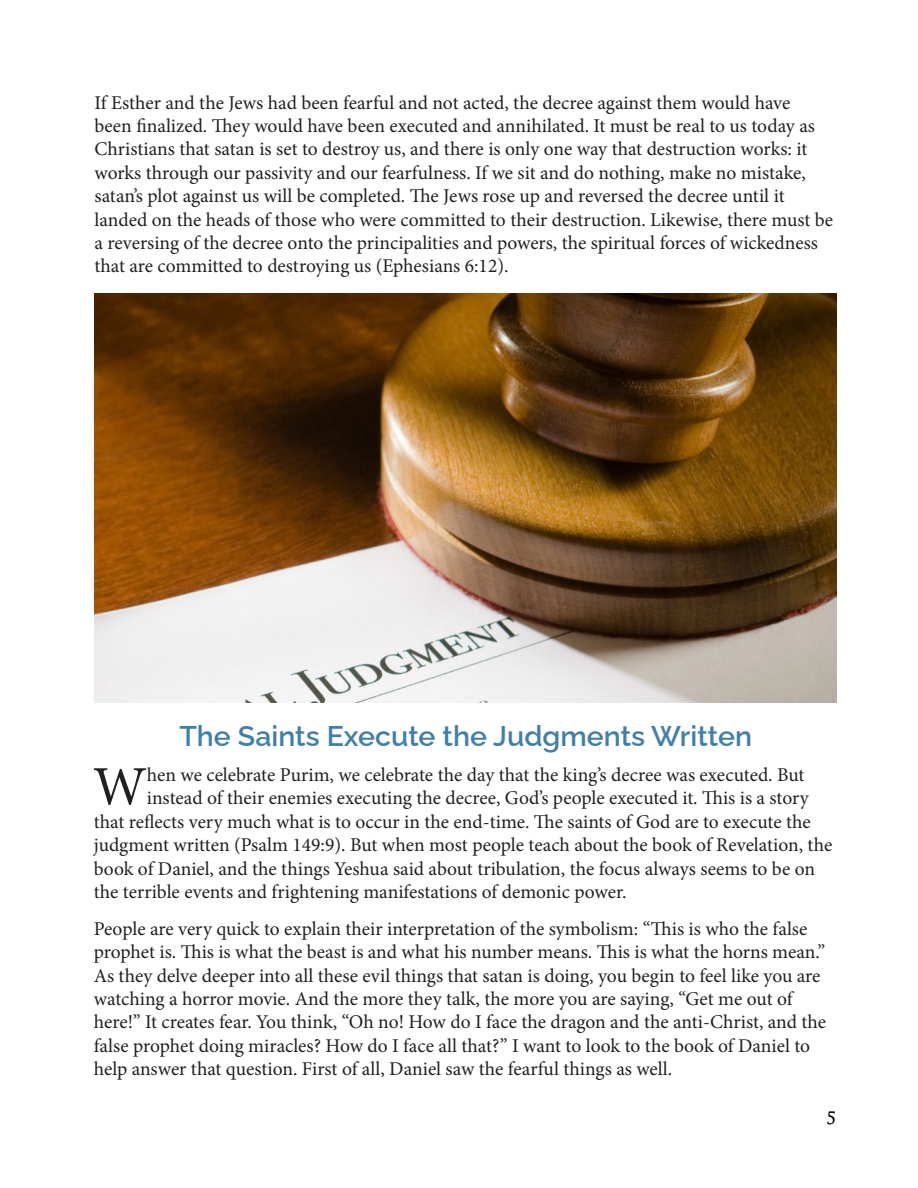
<style>
.page{position:relative;width:918px;height:1188px;background:#fff}
.page>*{position:absolute;margin:0;border:0;box-sizing:border-box;transform-origin:0 0}
.t1{font:55.5px "Minion Pro";color:#231f20}
.Title_Raleway_Left{font:100 28.5px "Raleway";color:#427fa8}
.t2{font:19.5px/23.4px "Minion Pro";color:#231f20}
.t3{font:16.5px "Trajan Pro 3";color:#000}
</style>
<div class="page">
<img style="left:94px;top:294px;width:743px;height:409px">
<p class="t2" style="left:95px;top:91px;width:740px">If Esther and the Jews had been fearful and not acted, the decree against them would have<br>been finalized. They would have been executed and annihilated. It must be real to us today as Christians that satan is set to destroy us, and there is only one way that destruction works: it works through our passivity and our fearfulness. If we sit and do nothing, make no mistake, satan’s plot against us will be completed. The Jews rose up and reversed the decree until it landed on the heads of those who were committed to their destruction. Likewise, there must be a reversing of the decree onto the principalities and powers, the spiritual forces of wickedness that are committed to destroying us (Ephesians 6:12).</p>
<p class="Title_Raleway_Left" style="left:179px;top:713px;width:574px">The Saints Execute the Judgments Written</p>
<p class="t1" style="left:93px;top:749px;width:55px">W</p>
<p class="t2" style="left:147px;top:763px;width:659px">hen we celebrate Purim, we celebrate the day that the king’s decree was executed. But</p>
<p class="t2" style="left:147px;top:787px;width:664px">instead of their enemies executing the decree, God’s people executed it. This is a story</p>
<p class="t2" style="left:94px;top:810px;width:718px">that reflects very much what is to occur in the end-time. The saints of God are to execute the</p>
<p class="t2" style="left:94px;top:833px;width:740px">judgment written (Psalm 149:9). But when most people teach about the book of Revelation, the</p>
<p class="t2" style="left:94px;top:857px;width:723px">book of Daniel, and the things Yeshua said about tribulation, the focus always seems to be on</p>
<p class="t2" style="left:94px;top:880px;width:534px">the terrible events and frightening manifestations of demonic power.</p>
<p class="t2" style="left:94px;top:917px;width:734px">People are very quick to explain their interpretation of the symbolism: “This is who the false prophet is. This is what the beast is and what his number means. This is what the horns mean.” As they delve deeper into all these evil things that satan is doing, you begin to feel like you are watching a horror movie. And the more they talk, the more you are saying, “Get me out of here!” It creates fear. You think, “Oh no! How do I face the dragon and the anti-Christ, and the false prophet doing miracles? How do I face all that?” I want to look to the book of Daniel to help answer that question. First of all, Daniel saw the fearful things as well.</p>
<p class="t3" style="left:827px;top:1106px;width:11px">5</p>
</div>
